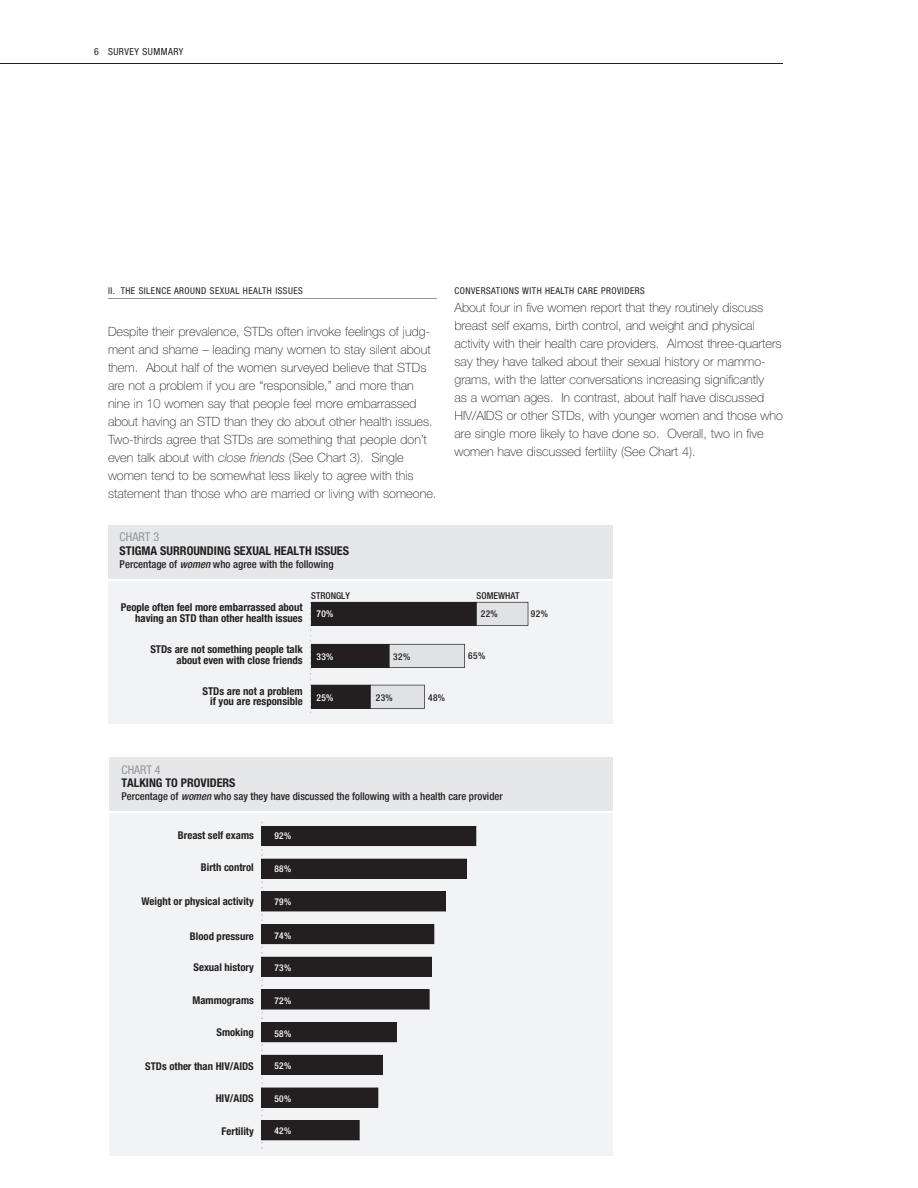
<style>
.page{position:relative;width:918px;height:1188px;background:#fff}
.page>*{position:absolute;margin:0;border:0;box-sizing:border-box;transform-origin:0 0}
.t1{font:100 12.75px/18px "Helvetica Neue";color:#231f20}
.t2{font:700 condensed 12.15px "Helvetica Neue";color:#231f20}
.t3{font:condensed 12.15px "Helvetica Neue";color:#939598}
.t4{font:700 condensed 12px "Helvetica Neue";color:#231f20}
.t5{font:condensed 12px "Helvetica Neue";color:#939598}
.t6{font:700 condensed 10.8px/10.8px "Helvetica Neue";color:#231f20;text-align:right}
.t7{font:500 condensed 10.8px "Helvetica Neue";color:#231f20}
.t8{font:700 condensed 10.65px "Helvetica Neue";color:#231f20}
.t9{font:500 condensed 10.65px "Helvetica Neue";color:#231f20}
.t10{font:condensed 9.75px "Helvetica Neue";letter-spacing:.05em;color:#231f20}
.t11{font:500 condensed 9.45px "Helvetica Neue";color:#231f20}
.t12{font:500 condensed 9.45px "Helvetica Neue";color:#fff}
.t13{font:condensed 9.3px "Helvetica Neue";letter-spacing:.05em;color:#231f20}
.t14{font:500 condensed 9.3px "Helvetica Neue";letter-spacing:.04em;color:#fff}
.s1{font-style:italic}
</style>
<div class="page">
<hr style="left:0;top:63px;width:783px;height:1px;background:#231f20">
<hr style="left:108px;top:298px;width:328px;height:1px;background:#939598">
<div style="left:108px;top:581px;width:504px;height:142px;background:#f2f3f4"></div>
<div style="left:108px;top:525px;width:504px;height:54px;background:#e6e7e9"></div>
<div style="left:476px;top:602px;width:52px;height:24px;background:#e1e2e4"></div>
<hr style="left:476px;top:602px;width:52px;height:1px;background:#231f20">
<hr style="left:476px;top:625px;width:52px;height:1px;background:#231f20">
<svg style="left:528px;top:602px;width:1px;height:24px"></svg>
<div style="left:311px;top:602px;width:165px;height:24px;background:#231f20"></div>
<svg style="left:476px;top:603px;width:1px;height:22px"></svg>
<div style="left:389px;top:644px;width:75px;height:24px;background:#e1e2e4"></div>
<hr style="left:389px;top:644px;width:75px;height:1px;background:#231f20">
<hr style="left:389px;top:667px;width:75px;height:1px;background:#231f20">
<svg style="left:464px;top:644px;width:1px;height:24px"></svg>
<div style="left:311px;top:644px;width:78px;height:24px;background:#231f20"></div>
<svg style="left:389px;top:644px;width:1px;height:24px"></svg>
<div style="left:370px;top:685px;width:54px;height:23px;background:#e1e2e4"></div>
<hr style="left:370px;top:685px;width:54px;height:1px;background:#231f20">
<hr style="left:370px;top:708px;width:54px;height:1px;background:#231f20">
<svg style="left:424px;top:685px;width:1px;height:24px"></svg>
<div style="left:311px;top:685px;width:59px;height:23px;background:#231f20"></div>
<hr style="left:311px;top:708px;width:59px;height:1px;background:#231f20">
<svg style="left:370px;top:685px;width:1px;height:24px"></svg>
<svg style="left:310px;top:596px;width:2px;height:117px"></svg>
<div style="left:110px;top:813px;width:502px;height:343px;background:#f2f3f4"></div>
<div style="left:261px;top:826px;width:215px;height:20px;background:#231f20"></div>
<svg style="left:476px;top:826px;width:1px;height:20px"></svg>
<div style="left:261px;top:859px;width:206px;height:19px;background:#231f20"></div>
<hr style="left:261px;top:878px;width:206px;height:1px;background:#231f20">
<div style="left:261px;top:892px;width:185px;height:19px;background:#231f20"></div>
<hr style="left:261px;top:891px;width:185px;height:1px;background:#231f20">
<hr style="left:261px;top:911px;width:185px;height:1px;background:#231f20">
<div style="left:261px;top:924px;width:173px;height:20px;background:#231f20"></div>
<svg style="left:434px;top:924px;width:1px;height:20px"></svg>
<div style="left:261px;top:957px;width:171px;height:19px;background:#231f20"></div>
<hr style="left:261px;top:976px;width:171px;height:1px;background:#231f20">
<div style="left:261px;top:990px;width:168px;height:19px;background:#231f20"></div>
<hr style="left:261px;top:989px;width:168px;height:1px;background:#231f20">
<hr style="left:261px;top:1009px;width:168px;height:1px;background:#231f20">
<svg style="left:429px;top:989px;width:1px;height:21px"></svg>
<div style="left:261px;top:1022px;width:136px;height:20px;background:#231f20"></div>
<hr style="left:261px;top:1042px;width:136px;height:1px;background:#231f20">
<div style="left:261px;top:1055px;width:122px;height:20px;background:#231f20"></div>
<div style="left:261px;top:1088px;width:117px;height:19px;background:#231f20"></div>
<hr style="left:261px;top:1107px;width:117px;height:1px;background:#231f20">
<svg style="left:378px;top:1088px;width:1px;height:20px"></svg>
<div style="left:261px;top:1121px;width:98px;height:19px;background:#231f20"></div>
<hr style="left:261px;top:1120px;width:98px;height:1px;background:#231f20">
<hr style="left:261px;top:1140px;width:98px;height:1px;background:#231f20">
<svg style="left:359px;top:1120px;width:1px;height:21px"></svg>
<svg style="left:261px;top:822px;width:2px;height:327px"></svg>
<div style="left:110px;top:758px;width:502px;height:53px;background:#e6e7e9"></div>
<p class="t10" style="left:94px;top:46px;width:91px">6 SURVEY SUMMARY</p>
<p class="t13" style="left:108px;top:285px;width:196px">II. THE SILENCE AROUND SEXUAL HEALTH ISSUES</p>
<p class="t1" style="left:108px;top:323px;width:330px">Despite their prevalence, STDs often invoke feelings of judg&shy;ment and shame – leading many women to stay silent about them. About half of the women surveyed believe that STDs are not a problem if you are “responsible,” and more than nine in 10 women say that people feel more embarrassed about having an STD than they do about other health issues.<br>Two-thirds agree that STDs are something that people don’t even talk about with <span class="s1">close friends</span> (See Chart 3). Single women tend to be somewhat less likely to agree with this statement than those who are married or living with someone.</p>
<p class="t13" style="left:454px;top:285px;width:192px">CONVERSATIONS WITH HEALTH CARE PROVIDERS</p>
<p class="t1" style="left:454px;top:298px;width:330px">About four in five women report that they routinely discuss breast self exams, birth control, and weight and physical activity with their health care providers. Almost three-quarters say they have talked about their sexual history or mammo&shy;grams, with the latter conversations increasing significantly<br>as a woman ages. In contrast, about half have discussed HIV/AIDS or other STDs, with younger women and those who are single more likely to have done so. Overall, two in five women have discussed fertility (See Chart 4).</p>
<p class="t3" style="left:120px;top:530px;width:41px">CHART 3</p>
<p class="t2" style="left:120px;top:543px;width:231px">STIGMA SURROUNDING SEXUAL HEALTH ISSUES</p>
<p class="t7" style="left:120px;top:558px;width:216px">Percentage of <span class="s1">women</span> who agree with the following</p>
<p class="t11" style="left:311px;top:590px;width:40px">STRONGLY</p>
<p class="t11" style="left:477px;top:590px;width:45px">SOMEWHAT</p>
<p class="t12" style="left:316px;top:608px;width:19px">70%</p>
<p class="t6" style="left:121px;top:602px;width:184px">People often feel more embarrassed about having an STD than other health issues</p>
<p class="t11" style="left:481px;top:608px;width:19px">22%</p>
<p class="t11" style="left:531px;top:608px;width:19px">92%</p>
<p class="t12" style="left:316px;top:651px;width:19px">33%</p>
<p class="t6" style="left:150px;top:644px;width:154px">STDs are not something people talk about even with close friends</p>
<p class="t11" style="left:393px;top:651px;width:19px">32%</p>
<p class="t11" style="left:468px;top:650px;width:19px">65%</p>
<p class="t12" style="left:316px;top:692px;width:19px">25%</p>
<p class="t6" style="left:202px;top:685px;width:102px">STDs are not a problem if you are responsible</p>
<p class="t11" style="left:376px;top:692px;width:19px">23%</p>
<p class="t11" style="left:428px;top:692px;width:19px">48%</p>
<p class="t5" style="left:121px;top:762px;width:41px">CHART 4</p>
<p class="t4" style="left:121px;top:775px;width:116px">TALKING TO PROVIDERS</p>
<p class="t9" style="left:121px;top:790px;width:383px">Percentage of <span class="s1">women</span> who say they have discussed the following with a health care provider</p>
<p class="t8" style="left:178px;top:829px;width:77px">Breast self exams</p>
<p class="t14" style="left:274px;top:830px;width:18px">92%</p>
<p class="t8" style="left:201px;top:861px;width:55px">Birth control</p>
<p class="t14" style="left:274px;top:863px;width:18px">88%</p>
<p class="t8" style="left:142px;top:895px;width:114px">Weight or physical activity</p>
<p class="t14" style="left:274px;top:897px;width:18px">79%</p>
<p class="t8" style="left:190px;top:930px;width:65px">Blood pressure</p>
<p class="t14" style="left:274px;top:931px;width:18px">74%</p>
<p class="t8" style="left:194px;top:961px;width:62px">Sexual history</p>
<p class="t14" style="left:274px;top:962px;width:18px">73%</p>
<p class="t8" style="left:193px;top:994px;width:63px">Mammograms</p>
<p class="t14" style="left:274px;top:995px;width:18px">72%</p>
<p class="t8" style="left:216px;top:1026px;width:39px">Smoking</p>
<p class="t14" style="left:274px;top:1028px;width:18px">58%</p>
<p class="t8" style="left:145px;top:1060px;width:110px">STDs other than HIV/AIDS</p>
<p class="t14" style="left:274px;top:1060px;width:18px">52%</p>
<p class="t8" style="left:216px;top:1092px;width:40px">HIV/AIDS</p>
<p class="t14" style="left:274px;top:1093px;width:18px">50%</p>
<p class="t8" style="left:222px;top:1124px;width:34px">Fertility</p>
<p class="t14" style="left:274px;top:1125px;width:18px">42%</p>
</div>
